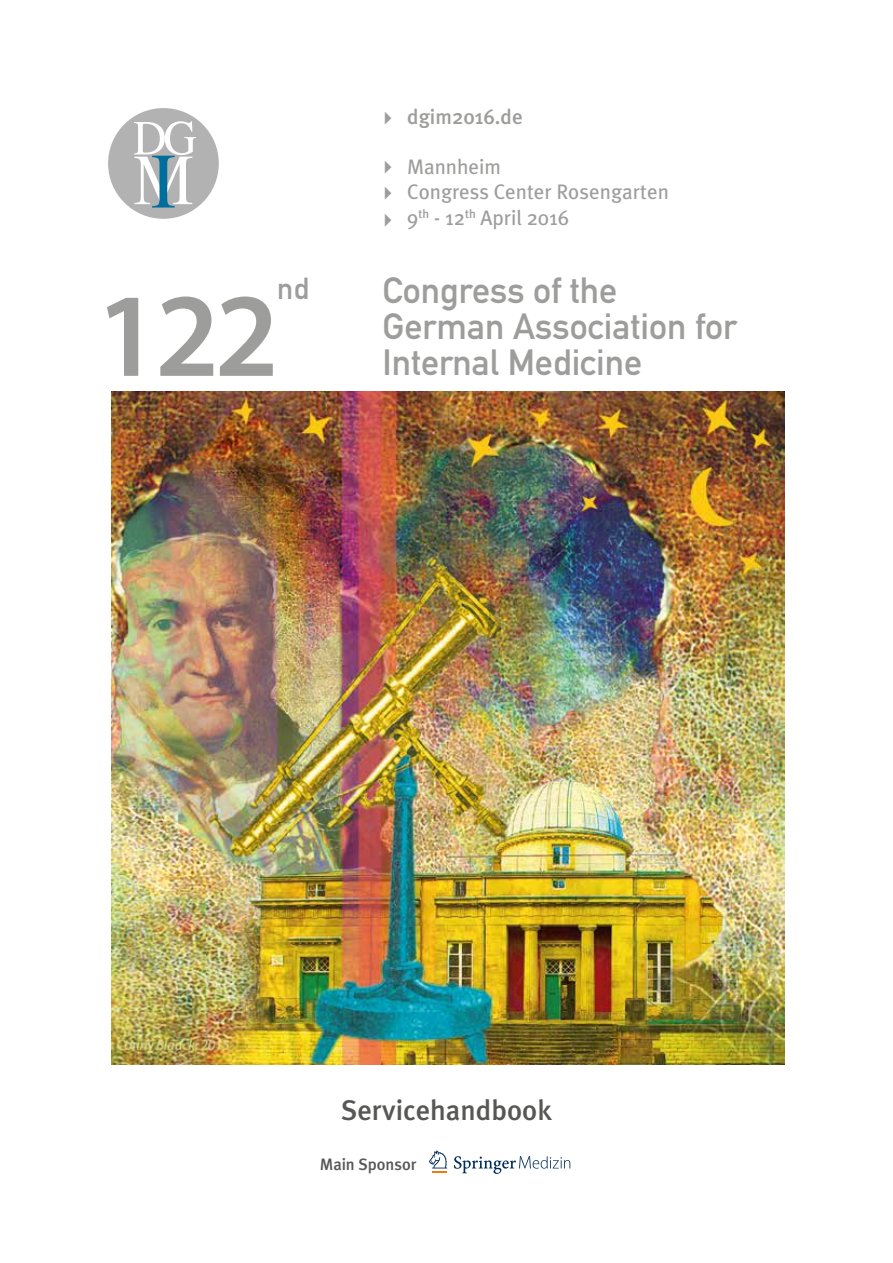
<style>
.page{position:relative;width:893px;height:1263px;background:#fff}
.page>*{position:absolute;margin:0;border:0;box-sizing:border-box;transform-origin:0 0}
.t1{font:600 120px "Myriad Pro";color:#9d9d9c}
.t2{font:36px/36px "DIN Mittelschrift LT";color:#9d9d9c}
.t3{font:30px "DIN Mittelschrift LT";color:#9d9d9c}
.t4{font:500 28.5px "Meta Plus";color:#575756}
.t5{font:21px/25.2px "Meta Plus";color:#9d9d9c}
.t6{font:500 21px "Meta Plus";color:#9d9d9c}
.t7{font:500 16.5px "Meta Plus";letter-spacing:-.005em;color:#575756}
</style>
<div class="page">
<div style="left:108px;top:108px;width:111px;height:111px;background:#b3b2b2;border-radius:50%"></div>
<svg style="left:134px;top:121px;width:62px;height:87px"></svg>
<img style="left:111px;top:391px;width:673px;height:673px">
<svg style="left:429px;top:1151px;width:18px;height:22px"></svg>
<svg style="left:454px;top:1156px;width:116px;height:18px"></svg>
<h3 class="t3" style="left:277px;top:271px;width:33px">nd</h3>
<h1 class="t1" style="left:96px;top:259px;width:185px">122</h1>
<p class="t6" style="left:407px;top:104px;width:117px">dgim2016.de</p>
<p class="t5" style="left:407px;top:154px;width:263px">Mannheim<br>Congress Center Rosengarten<br>9<sup>th</sup> - 12<sup>th</sup> April 2016</p>
<h2 class="t2" style="left:383px;top:273px;width:356px">Congress of the<br>German Association for<br>Internal Medicine</h2>
<h3 class="t4" style="left:341px;top:1093px;width:212px">Servicehandbook</h3>
<p class="t7" style="left:320px;top:1154px;width:98px">Main Sponsor</p>
</div>
